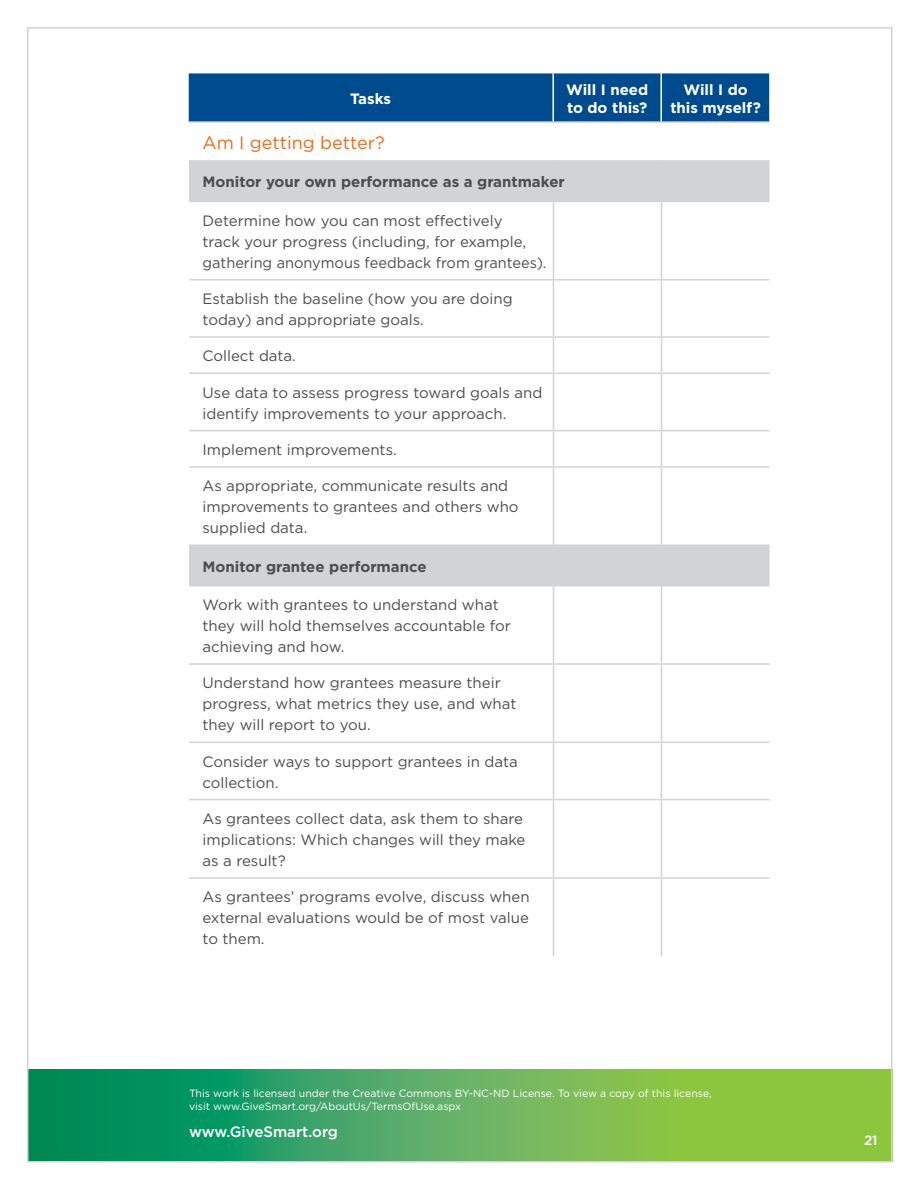
<style>
.page{position:relative;width:918px;height:1188px;background:#fff}
.page>*{position:absolute;margin:0;border:0;box-sizing:border-box;transform-origin:0 0}
.t1{font:18px "Gotham";color:#e86d1f}
.t2{font:15px/21px "Gotham";color:#4d4d4f}
.t3{font:700 15px "Gotham";color:#4d4d4f}
.t4{font:700 15px/18px "Gotham";color:#fff}
.t5{font:500 15px "Gotham";color:#fff}
.t6{font:500 13.5px "Gotham";color:#fff}
.t7{font:10.5px/12.6px "Gotham";color:#fff}
</style>
<div class="page">
<svg style="left:30px;top:1070px;width:859px;height:89px;background:#54ae57"></svg>
<svg style="left:189px;top:162px;width:581px;height:423px"></svg>
<hr style="left:189px;top:160px;width:365px;height:2px;background:#d1d3d4">
<hr style="left:554px;top:160px;width:108px;height:2px;background:#d1d3d4">
<hr style="left:662px;top:160px;width:108px;height:2px;background:#d1d3d4">
<hr style="left:189px;top:201px;width:365px;height:1px;background:#d1d3d4">
<hr style="left:554px;top:201px;width:108px;height:1px;background:#d1d3d4">
<hr style="left:553px;top:202px;width:1px;height:77px;background:#d1d3d4">
<hr style="left:662px;top:201px;width:108px;height:1px;background:#d1d3d4">
<hr style="left:661px;top:202px;width:1px;height:77px;background:#d1d3d4">
<hr style="left:189px;top:279px;width:365px;height:1px;background:#d1d3d4">
<hr style="left:554px;top:279px;width:108px;height:1px;background:#d1d3d4">
<hr style="left:553px;top:280px;width:1px;height:56px;background:#d1d3d4">
<hr style="left:662px;top:279px;width:108px;height:1px;background:#d1d3d4">
<hr style="left:661px;top:280px;width:1px;height:56px;background:#d1d3d4">
<hr style="left:189px;top:336px;width:365px;height:2px;background:#d1d3d4">
<hr style="left:554px;top:336px;width:108px;height:2px;background:#d1d3d4">
<hr style="left:553px;top:338px;width:1px;height:35px;background:#d1d3d4">
<hr style="left:662px;top:336px;width:108px;height:2px;background:#d1d3d4">
<hr style="left:661px;top:338px;width:1px;height:35px;background:#d1d3d4">
<hr style="left:189px;top:373px;width:365px;height:1px;background:#d1d3d4">
<hr style="left:554px;top:373px;width:108px;height:1px;background:#d1d3d4">
<hr style="left:553px;top:374px;width:1px;height:56px;background:#d1d3d4">
<hr style="left:662px;top:373px;width:108px;height:1px;background:#d1d3d4">
<hr style="left:661px;top:374px;width:1px;height:56px;background:#d1d3d4">
<hr style="left:189px;top:430px;width:365px;height:1px;background:#d1d3d4">
<hr style="left:554px;top:430px;width:108px;height:1px;background:#d1d3d4">
<hr style="left:553px;top:431px;width:1px;height:35px;background:#d1d3d4">
<hr style="left:662px;top:430px;width:108px;height:1px;background:#d1d3d4">
<hr style="left:661px;top:431px;width:1px;height:35px;background:#d1d3d4">
<hr style="left:189px;top:466px;width:365px;height:2px;background:#d1d3d4">
<hr style="left:554px;top:466px;width:108px;height:2px;background:#d1d3d4">
<hr style="left:553px;top:468px;width:1px;height:76px;background:#d1d3d4">
<hr style="left:662px;top:466px;width:108px;height:2px;background:#d1d3d4">
<hr style="left:661px;top:468px;width:1px;height:76px;background:#d1d3d4">
<hr style="left:189px;top:544px;width:365px;height:2px;background:#d1d3d4">
<hr style="left:554px;top:544px;width:108px;height:2px;background:#d1d3d4">
<hr style="left:662px;top:544px;width:108px;height:2px;background:#d1d3d4">
<hr style="left:189px;top:585px;width:365px;height:1px;background:#d1d3d4">
<hr style="left:554px;top:585px;width:108px;height:1px;background:#d1d3d4">
<hr style="left:553px;top:586px;width:1px;height:77px;background:#d1d3d4">
<hr style="left:662px;top:585px;width:108px;height:1px;background:#d1d3d4">
<hr style="left:661px;top:586px;width:1px;height:77px;background:#d1d3d4">
<hr style="left:189px;top:663px;width:365px;height:2px;background:#d1d3d4">
<hr style="left:554px;top:663px;width:108px;height:2px;background:#d1d3d4">
<hr style="left:553px;top:665px;width:1px;height:77px;background:#d1d3d4">
<hr style="left:662px;top:663px;width:108px;height:2px;background:#d1d3d4">
<hr style="left:661px;top:665px;width:1px;height:77px;background:#d1d3d4">
<hr style="left:189px;top:742px;width:365px;height:1px;background:#d1d3d4">
<hr style="left:554px;top:742px;width:108px;height:1px;background:#d1d3d4">
<hr style="left:553px;top:743px;width:1px;height:56px;background:#d1d3d4">
<hr style="left:662px;top:742px;width:108px;height:1px;background:#d1d3d4">
<hr style="left:661px;top:743px;width:1px;height:56px;background:#d1d3d4">
<hr style="left:189px;top:799px;width:365px;height:1px;background:#d1d3d4">
<hr style="left:554px;top:799px;width:108px;height:1px;background:#d1d3d4">
<hr style="left:553px;top:800px;width:1px;height:77px;background:#d1d3d4">
<hr style="left:662px;top:799px;width:108px;height:1px;background:#d1d3d4">
<hr style="left:661px;top:800px;width:1px;height:77px;background:#d1d3d4">
<hr style="left:189px;top:877px;width:365px;height:2px;background:#d1d3d4">
<hr style="left:554px;top:877px;width:108px;height:2px;background:#d1d3d4">
<hr style="left:553px;top:879px;width:1px;height:77px;background:#d1d3d4">
<hr style="left:662px;top:877px;width:108px;height:2px;background:#d1d3d4">
<hr style="left:661px;top:879px;width:1px;height:77px;background:#d1d3d4">
<div style="left:189px;top:73px;width:580px;height:48px;background:#004b8d"></div>
<hr style="left:189px;top:121px;width:364px;height:2px;background:#d1d3d4">
<hr style="left:553px;top:121px;width:108px;height:2px;background:#d1d3d4">
<hr style="left:661px;top:121px;width:108px;height:2px;background:#d1d3d4">
<hr style="left:552px;top:73px;width:2px;height:48px;background:#fff">
<hr style="left:660px;top:73px;width:2px;height:48px;background:#fff">
<p class="t4" style="left:350px;top:89px;width:42px">Tasks</p>
<p class="t4" style="left:566px;top:80px;width:84px">Will I need to do this?</p>
<p class="t4" style="left:670px;top:80px;width:92px;text-align:center">Will I do this myself?</p>
<p class="t1" style="left:202px;top:133px;width:184px">Am I getting better?</p>
<p class="t3" style="left:202px;top:173px;width:364px">Monitor your own performance as a grantmaker</p>
<p class="t2" style="left:202px;top:210px;width:346px">Determine how you can most effectively<br>track your progress (including, for example, gathering anonymous feedback from grantees).</p>
<p class="t2" style="left:202px;top:288px;width:312px">Establish the baseline (how you are doing today) and appropriate goals.</p>
<p class="t2" style="left:202px;top:345px;width:95px">Collect data.</p>
<p class="t2" style="left:202px;top:382px;width:341px">Use data to assess progress toward goals and identify improvements to your approach.</p>
<p class="t2" style="left:202px;top:439px;width:196px">Implement improvements.</p>
<p class="t2" style="left:202px;top:475px;width:318px">As appropriate, communicate results and improvements to grantees and others who supplied data.</p>
<p class="t3" style="left:202px;top:558px;width:226px">Monitor grantee performance</p>
<p class="t2" style="left:202px;top:594px;width:310px">Work with grantees to understand what they will hold themselves accountable for achieving and how.</p>
<p class="t2" style="left:202px;top:672px;width:316px">Understand how grantees measure their progress, what metrics they use, and what they will report to you.</p>
<p class="t2" style="left:202px;top:751px;width:317px">Consider ways to support grantees in data collection.</p>
<p class="t2" style="left:202px;top:808px;width:325px">As grantees collect data, ask them to share implications: Which changes will they make as a result?</p>
<p class="t2" style="left:202px;top:886px;width:329px;text-align:justify">As grantees’ programs evolve, discuss when external evaluations would be of most value to them.</p>
<p class="t7" style="left:189px;top:1087px;width:524px">This work is licensed under the Creative Commons BY-NC-ND License. To view a copy of this license, visit www.GiveSmart.org/AboutUs/TermsOfUse.aspx</p>
<p class="t5" style="left:189px;top:1123px;width:151px">www.GiveSmart.org</p>
<p class="t6" style="left:864px;top:1133px;width:15px">21</p>
</div>
